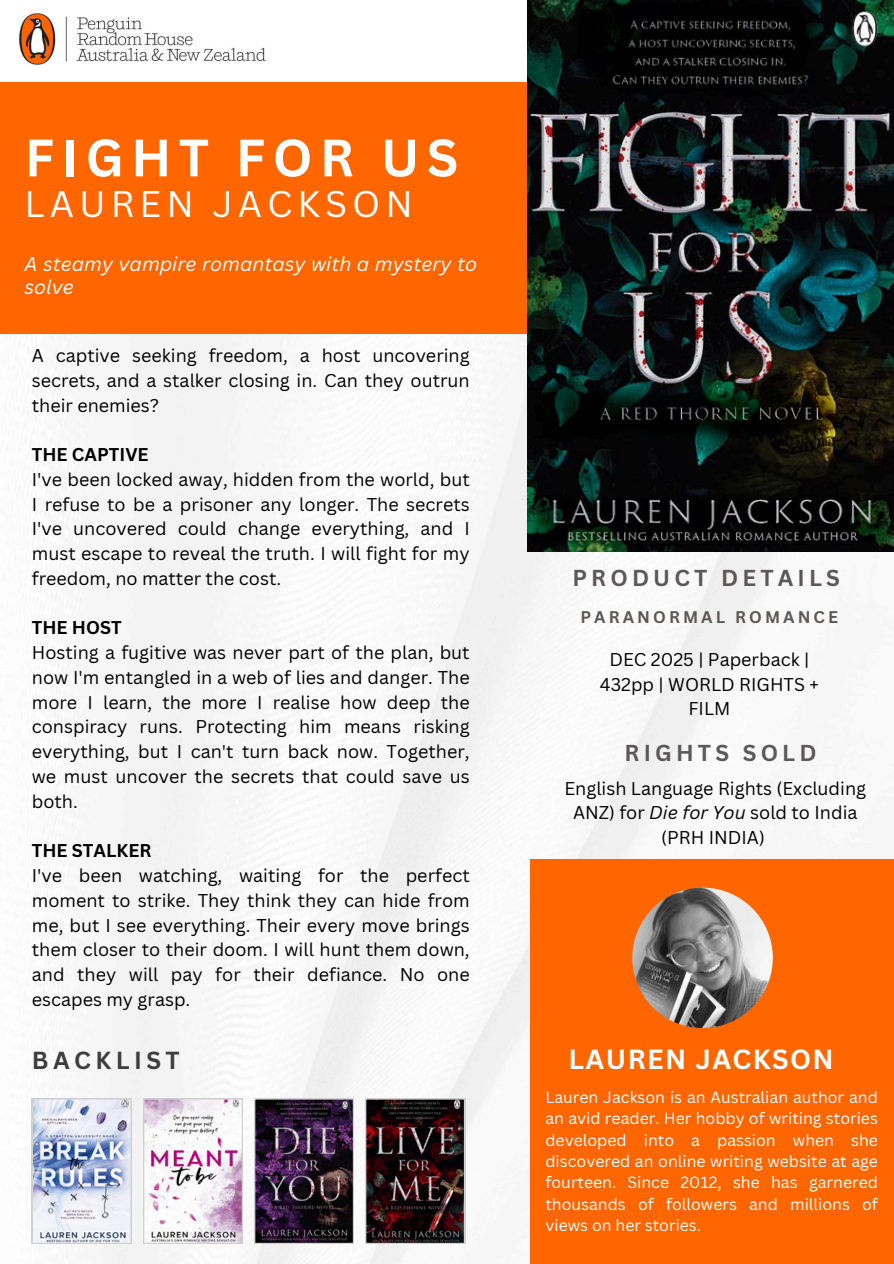
<style>
.page{position:relative;width:894px;height:1264px;background:#fff}
.page>*{position:absolute;margin:0;border:0;box-sizing:border-box;transform-origin:0 0}
.t1{font:700 51.45px "Canva Sans";letter-spacing:.14em;color:#fff}
.t2{font:36px "Canva Sans";letter-spacing:.14em;color:#fff}
.t3{font:700 27px "Canva Sans";letter-spacing:.055em;color:#fff}
.t4{font:700 24px "Canva Sans";letter-spacing:.185em;color:#3d3d3d}
.t5{font:700 22.35px "Canva Sans";letter-spacing:.185em;color:#5d5755}
.t6{font:italic 19.35px/23.7px "Canva Sans";color:#fff}
.t7{font:18px/24.8px "Canva Sans";color:#000}
.t8{font:700 16.5px "Canva Sans";letter-spacing:.185em;color:#5d5755}
.t9{font:15.9px/21.3px "Canva Sans";color:#fff;text-align:justify}
.s1{font-weight:700}
.s2{font-style:italic}
</style>
<div class="page">
<img style="left:0;top:333px;width:774px;height:930px">
<div style="left:0;top:82px;width:568px;height:251px;background:#f60"></div>
<img style="left:527px;top:0;width:366px;height:552px">
<div style="left:529px;top:859px;width:364px;height:404px;background:#f60"></div>
<img style="left:632px;top:887px;width:140px;height:141px;border-radius:50%">
<img style="left:32px;top:1098px;width:99px;height:145px">
<svg style="left:143px;top:1098px;width:100px;height:145px"></svg>
<img style="left:254px;top:1098px;width:100px;height:145px">
<img style="left:365px;top:1098px;width:100px;height:145px">
<img style="left:19px;top:13px;width:247px;height:52px">
<p class="t1" style="left:25px;top:121px;width:435px">FIGHT FOR US</p>
<p class="t2" style="left:25px;top:178px;width:390px">LAUREN JACKSON</p>
<h1 class="t6" style="left:25px;top:251px;width:454px">A steamy vampire romantasy with a mystery to solve</h1>
<h4 class="t7" style="left:32px;top:343px;width:439px;text-align:justify">A captive seeking freedom, a host uncovering secrets, and a stalker closing in. Can they outrun their enemies?</h4>
<h4 class="t7" style="left:32px;top:442px;width:439px"><span class="s1">THE CAPTIVE<br></span>I've been locked away, hidden from the world, but I refuse to be a prisoner any longer. The secrets I've uncovered could change everything, and I must escape to reveal the truth. I will fight for my freedom, no matter the cost.</h4>
<h4 class="t7" style="left:32px;top:615px;width:439px"><span class="s1">THE HOST<br></span>Hosting a fugitive was never part of the plan, but now I'm entangled in a web of lies and danger. The more I learn, the more I realise how deep the conspiracy runs. Protecting him means risking everything, but I can't turn back now. Together, we must uncover the secrets that could save us both.</h4>
<h4 class="t7" style="left:32px;top:838px;width:439px"><span class="s1">THE STALKER<br></span>I've been watching, waiting for the perfect moment to strike. They think they can hide from me, but I see everything. Their every move brings them closer to their doom. I will hunt them down, and they will pay for their defiance. No one escapes my grasp.</h4>
<h4 class="t5" style="left:572px;top:562px;width:269px">PRODUCT DETAILS</h4>
<h4 class="t8" style="left:580px;top:605px;width:259px">PARANORMAL ROMANCE</h4>
<h3 class="t7" style="left:599px;top:646px;width:220px;text-align:center">DEC 2025 | Paperback |<br>432pp | WORLD RIGHTS +<br>FILM</h3>
<p class="t5" style="left:624px;top:737px;width:193px">RIGHTS SOLD</p>
<h2 class="t7" style="left:564px;top:775px;width:303px;text-align:center">English Language Rights (Excluding<br>ANZ) for <span class="s2">Die for You</span> sold to India (PRH INDIA)</h2>
<h5 class="t4" style="left:32px;top:1043px;width:149px">BACKLIST</h5>
<h4 class="t3" style="left:568px;top:1040px;width:266px">LAUREN JACKSON</h4>
<h3 class="t9" style="left:545px;top:1086px;width:334px">Lauren Jackson is an Australian author and an avid reader. Her hobby of writing stories developed into a passion when she discovered an online writing website at age fourteen. Since 2012, she has garnered thousands of followers and millions of views on her stories.</h3>
</div>
